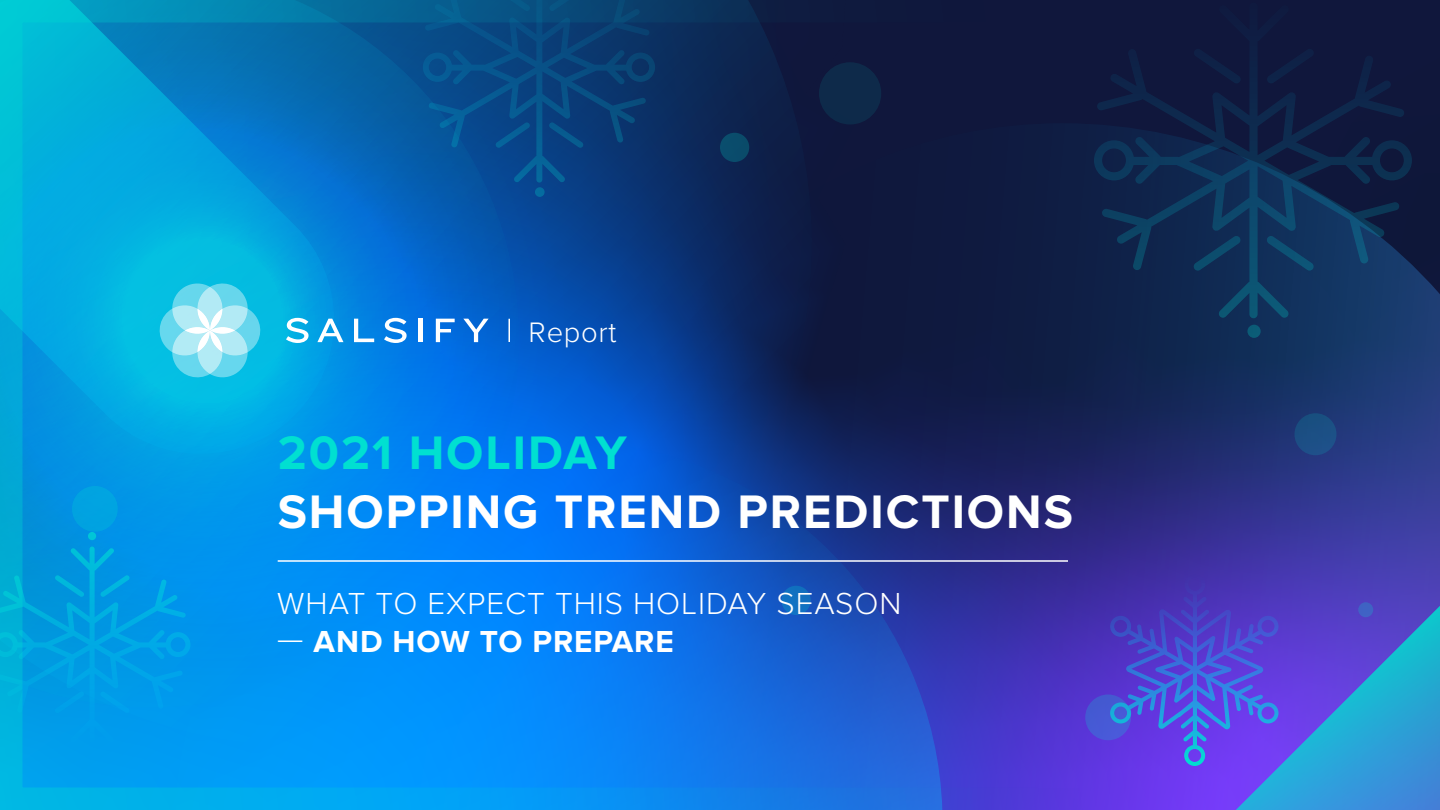
<style>
.page{position:relative;width:1440px;height:810px;background:#fff}
.page>*{position:absolute;margin:0;border:0;box-sizing:border-box;transform-origin:0 0}
.t1{font:700 48.75px "Proxima Nova";letter-spacing:.04em;color:#fff}
.t2{font:700 48.75px "Proxima Nova";letter-spacing:.04em;color:#00e0d1}
.t3{font:300 31.5px "Proxima Nova";letter-spacing:.03em;color:#fff}
.t4{font:700 31.5px "Proxima Nova";letter-spacing:.03em;color:#fff}
.t5{font:300 29.17px "Proxima Nova";letter-spacing:.025em;color:#fff}
.s1{font-weight:300}
</style>
<div class="page">
<img style="left:0;top:0;width:1440px;height:810px">
<hr style="left:278px;top:560px;width:790px;height:2px;background:#fff">
<p class="t5" style="left:529px;top:316px;width:90px">Report</p>
<p class="t2" style="left:278px;top:425px;width:351px">2021 HOLIDAY</p>
<p class="t1" style="left:278px;top:484px;width:797px">SHOPPING TREND PREDICTIONS</p>
<p class="t3" style="left:277px;top:585px;width:626px">WHAT TO EXPECT THIS HOLIDAY SEASON</p>
<p class="t4" style="left:277px;top:623px;width:398px"><span class="s1">—</span> AND HOW TO PREPARE</p>
</div>
